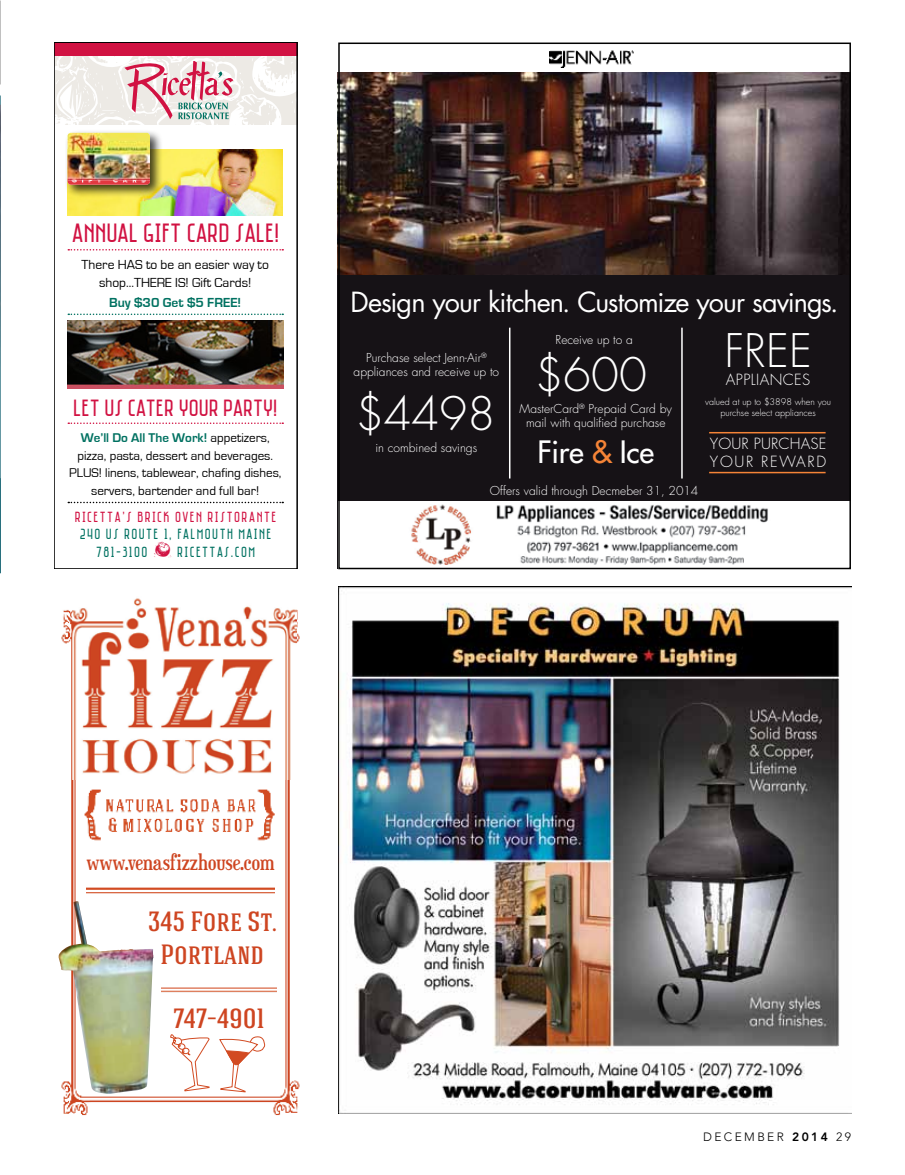
<style>
.page{position:relative;width:905px;height:1175px;background:#fff}
.page>*{position:absolute;margin:0;border:0;box-sizing:border-box;transform-origin:0 0}
.t1{font:54px "Counterscraps";color:#fff}
.t2{font:45px "Futura Light TBWA";color:#fff}
.t3{font:500 30px "Futura Std";letter-spacing:-.01em;color:#fff}
.t4{font:500 27.75px/33.3px "Hagin Caps";color:#ce4521;text-align:center}
.t5{font:27px "Futura Book TBWA";letter-spacing:-.035em;color:#fff}
.t6{font:27px "Saniretro";color:#d11242}
.t7{font:24px "Saniretro";color:#d11242}
.t8{font:21.6px "Euphorigenic";color:#ce4521}
.t9{font:15px/17.2px "Saniretro";letter-spacing:.1em;color:#007161;text-align:center;scale:.95 1}
.t10{font:15px/18px "Futura Light TBWA";letter-spacing:.025em;color:#fff}
.t11{font:15px "Saniretro";letter-spacing:.1em;color:#d11242;scale:.95 1}
.t12{font:13.5px/18px "Eurostile";color:#000;text-align:center}
.t13{font:700 13.5px "Eurostile";color:#007161}
.t14{font:13.05px/17.5px "Eurostile";color:#000;text-align:center}
.t15{font:12px/14.4px "Futura Light TBWA";color:#fff;text-align:center}
.t16{font:300 12px "Avenir";letter-spacing:.2em;color:#000}
.t17{font:9px/10.8px "Futura Light TBWA";color:#fff;text-align:center}
.s1{font-weight:700;color:#007161}
.s2{font-family:"Counterscraps";color:#d11242}
.s3{color:#f58437}
.s4{font-weight:800}
</style>
<div class="page">
<img style="left:338px;top:587px;width:513px;height:526px">
<div style="left:338px;top:274px;width:512px;height:295px;background:#161216"></div>
<img style="left:341px;top:72px;width:506px;height:202px">
<div style="left:338px;top:502px;width:512px;height:67px;background:#fff"></div>
<img style="left:407px;top:501px;width:363px;height:64px">
<hr style="left:509px;top:328px;width:1px;height:150px;background:#fff">
<hr style="left:681px;top:328px;width:1px;height:150px;background:#fff">
<hr style="left:709px;top:432px;width:116px;height:1px;background:#f58437">
<hr style="left:709px;top:472px;width:116px;height:1px;background:#f58437">
<img style="left:549px;top:50px;width:84px;height:17px">
<div style="left:338px;top:43px;width:512px;height:526px;border:2px solid #000"></div>
<div style="left:54px;top:42px;width:243px;height:83px;background:#edeae5"></div>
<img style="left:68px;top:149px;width:215px;height:66px">
<div style="left:54px;top:42px;width:243px;height:14px;background:#d11242"></div>
<svg style="left:124px;top:62px;width:109px;height:57px"></svg>
<svg style="left:68px;top:249px;width:215px;height:1px"></svg>
<svg style="left:68px;top:313px;width:215px;height:2px"></svg>
<div style="left:64px;top:129px;width:99px;height:69px;background:#000;opacity:.75"></div>
<img style="left:68px;top:133px;width:82px;height:52px">
<img style="left:68px;top:321px;width:216px;height:67px">
<svg style="left:68px;top:422px;width:215px;height:2px"></svg>
<svg style="left:68px;top:502px;width:215px;height:1px"></svg>
<div style="left:54px;top:42px;width:243px;height:527px;border:2px solid #000"></div>
<svg style="left:0;top:69px;width:1px;height:504px"></svg>
<img style="left:61px;top:609px;width:239px;height:507px">
<img style="left:162px;top:978px;width:114px;height:16px">
<img style="left:86px;top:876px;width:188px;height:21px">
<img style="left:72px;top:598px;width:224px;height:181px">
<img style="left:79px;top:784px;width:196px;height:59px">
<svg style="left:170px;top:1033px;width:40px;height:58px"></svg>
<svg style="left:218px;top:1036px;width:48px;height:56px"></svg>
<img style="left:58px;top:901px;width:95px;height:193px">
<h1 class="t1" style="left:40px;top:66px;width:542px;rotate:-6deg">osm8osmo</h1>
<h3 class="t6" style="left:71px;top:217px;width:209px">ANNUAL GIFT CARD SALE!</h3>
<p class="t12" style="left:82px;top:256px;width:189px">There HAS to be an easier way to shop...THERE IS! Gift Cards!</p>
<p class="t13" style="left:109px;top:295px;width:134px">Buy $30 Get $5 FREE!</p>
<h3 class="t7" style="left:73px;top:393px;width:205px">LET US CATER YOUR PARTY!</h3>
<p class="t14" style="left:69px;top:429px;width:214px"><span class="s1">We’ll Do All The Work!</span> appetizers, pizza, pasta, dessert and beverages.<br>PLUS! linens, tablewear, chafing dishes, servers, bartender and full bar!</p>
<p class="t11" style="left:75px;top:508px;width:214px">RICETTA’S BRICK OVEN RISTORANTE</p>
<p class="t9" style="left:80px;top:525px;width:203px">240 US ROUTE 1, FALMOUTH MAINE<br>781-3100 <span class="s2">8</span> RICETTAS.COM</p>
<h3 class="t5" style="left:350px;top:283px;width:489px">Design your kitchen. Customize your savings.</h3>
<p class="t15" style="left:353px;top:350px;width:147px">Purchase select Jenn-Air<sup>® </sup>appliances and receive up to</p>
<h2 class="t2" style="left:724px;top:321px;width:89px">FREE</h2>
<p class="t10" style="left:726px;top:370px;width:86px">APPLIANCES</p>
<p class="t15" style="left:555px;top:332px;width:79px">Receive up to a</p>
<h2 class="t2" style="left:535px;top:345px;width:113px">$600</h2>
<h2 class="t2" style="left:356px;top:384px;width:141px">$4498</h2>
<p class="t17" style="left:705px;top:396px;width:127px">valued at up to $3898 when you purchse select appliances</p>
<p class="t15" style="left:519px;top:401px;width:154px">MasterCard<sup>®</sup> Prepaid Card by mail with qualified purchase</p>
<p class="t15" style="left:375px;top:440px;width:103px">in combined savings</p>
<h3 class="t3" style="left:537px;top:433px;width:118px">Fire <span class="s3">&amp;</span> Ice</h3>
<p class="t15" style="left:490px;top:483px;width:210px">Offers valid through Decmeber 31, 2014</p>
<p class="t10" style="left:710px;top:435px;width:118px">YOUR PURCHASE<br>YOUR REWARD</p>
<h3 class="t8" style="left:86px;top:848px;width:189px">www.venasfizzhouse.com</h3>
<h3 class="t4" style="left:148px;top:903px;width:130px">345 Fore St.<br>Portland</h3>
<h3 class="t4" style="left:173px;top:1001px;width:92px">747–4901</h3>
<p class="t16" style="left:703px;top:1129px;width:149px">DECEMBER <span class="s4">2014</span> 29</p>
</div>
